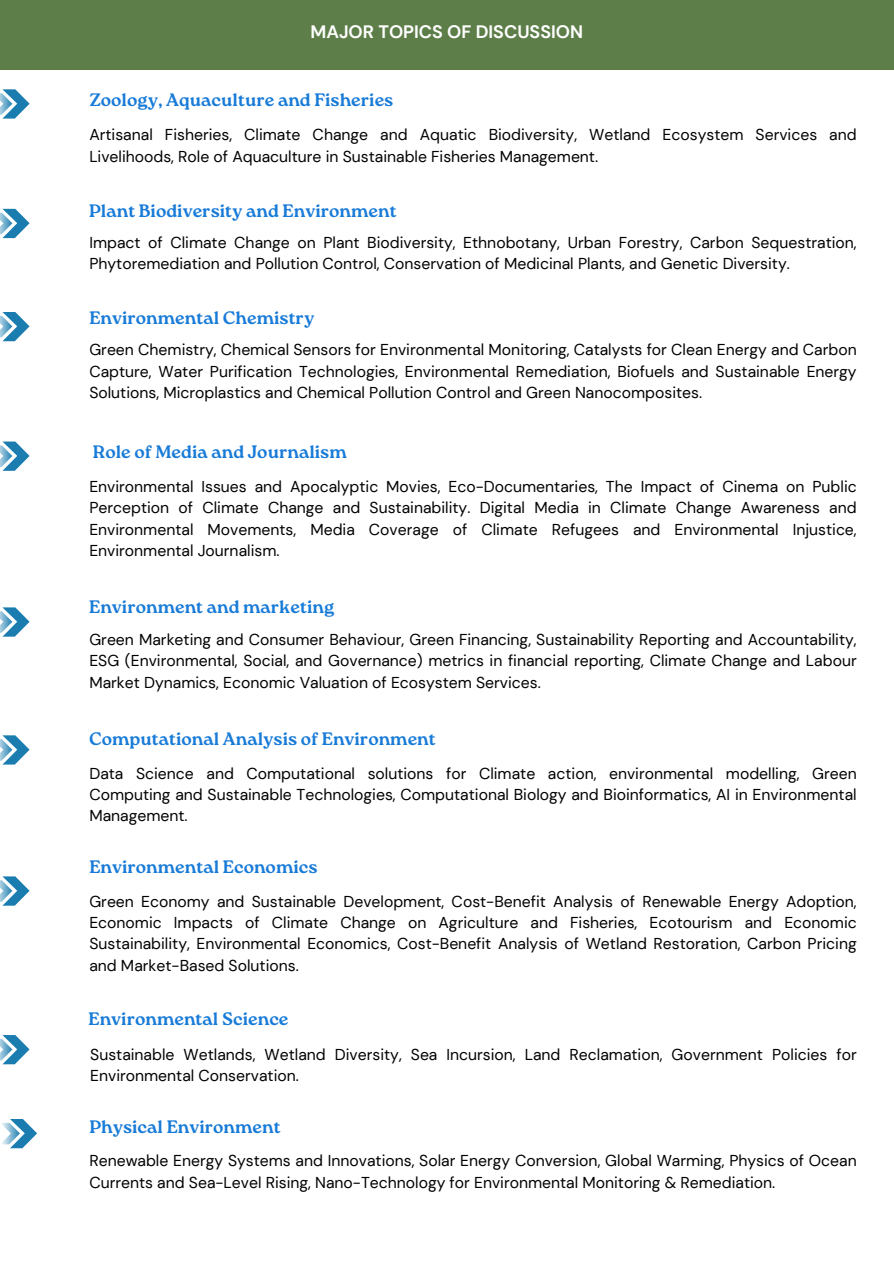
<style>
.page{position:relative;width:894px;height:1264px;background:#fff}
.page>*{position:absolute;margin:0;border:0;box-sizing:border-box;transform-origin:0 0}
.t1{font:700 18px "Roca One";color:#187bd8}
.t2{font:700 18px "DM Sans";color:#fff}
.t3{font:15.75px/21.3px "DM Sans";color:#000;text-align:justify}
</style>
<div class="page">
<div style="left:0;top:0;width:893px;height:69px;background:#5d7e48"></div>
<svg style="left:0;top:89px;width:30px;height:30px"></svg>
<svg style="left:0;top:209px;width:30px;height:29px"></svg>
<svg style="left:0;top:312px;width:30px;height:29px"></svg>
<svg style="left:0;top:441px;width:30px;height:30px"></svg>
<svg style="left:0;top:607px;width:30px;height:29px"></svg>
<svg style="left:0;top:735px;width:30px;height:29px"></svg>
<svg style="left:0;top:876px;width:30px;height:29px"></svg>
<svg style="left:0;top:1035px;width:30px;height:29px"></svg>
<svg style="left:1px;top:1119px;width:36px;height:29px"></svg>
<p class="t2" style="left:310px;top:20px;width:274px">MAJOR TOPICS OF DISCUSSION</p>
<p class="t1" style="left:89px;top:90px;width:305px">Zoology, Aquaculture and Fisheries</p>
<p class="t3" style="left:89px;top:124px;width:768px">Artisanal Fisheries, Climate Change and Aquatic Biodiversity, Wetland Ecosystem Services and<br>Livelihoods, Role of Aquaculture in Sustainable Fisheries Management.</p>
<p class="t1" style="left:89px;top:200px;width:309px">Plant Biodiversity and Environment</p>
<p class="t3" style="left:89px;top:232px;width:768px">Impact of Climate Change on Plant Biodiversity, Ethnobotany, Urban Forestry, Carbon Sequestration,<br>Phytoremediation and Pollution Control, Conservation of Medicinal Plants, and Genetic Diversity.</p>
<p class="t1" style="left:89px;top:307px;width:226px">Environmental Chemistry</p>
<p class="t3" style="left:89px;top:339px;width:768px">Green Chemistry, Chemical Sensors for Environmental Monitoring, Catalysts for Clean Energy and Carbon Capture, Water Purification Technologies, Environmental Remediation, Biofuels and Sustainable Energy Solutions, Microplastics and Chemical Pollution Control and Green Nanocomposites.</p>
<p class="t1" style="left:93px;top:441px;width:255px">Role of Media and Journalism</p>
<p class="t3" style="left:89px;top:476px;width:768px">Environmental Issues and Apocalyptic Movies, Eco-Documentaries, The Impact of Cinema on Public Perception of Climate Change and Sustainability. Digital Media in Climate Change Awareness and Environmental Movements, Media Coverage of Climate Refugees and Environmental Injustice, Environmental Journalism.</p>
<p class="t1" style="left:89px;top:596px;width:246px">Environment and marketing</p>
<p class="t3" style="left:89px;top:628px;width:768px">Green Marketing and Consumer Behaviour, Green Financing, Sustainability Reporting and Accountability, ESG (Environmental, Social, and Governance) metrics in financial reporting, Climate Change and Labour Market Dynamics, Economic Valuation of Ecosystem Services.</p>
<p class="t1" style="left:89px;top:728px;width:348px">Computational Analysis of Environment</p>
<p class="t3" style="left:89px;top:762px;width:768px">Data Science and Computational solutions for Climate action, environmental modelling, Green Computing and Sustainable Technologies, Computational Biology and Bioinformatics, AI in Environmental Management.</p>
<p class="t1" style="left:89px;top:856px;width:229px">Environmental Economics</p>
<p class="t3" style="left:89px;top:890px;width:768px">Green Economy and Sustainable Development, Cost-Benefit Analysis of Renewable Energy Adoption, Economic Impacts of Climate Change on Agriculture and Fisheries, Ecotourism and Economic Sustainability, Environmental Economics, Cost-Benefit Analysis of Wetland Restoration, Carbon Pricing and Market-Based Solutions.</p>
<p class="t1" style="left:88px;top:1008px;width:201px">Environmental Science</p>
<p class="t3" style="left:90px;top:1043px;width:767px">Sustainable Wetlands, Wetland Diversity, Sea Incursion, Land Reclamation, Government Policies for<br>Environmental Conservation.</p>
<p class="t1" style="left:89px;top:1116px;width:193px">Physical Environment</p>
<p class="t3" style="left:89px;top:1150px;width:768px">Renewable Energy Systems and Innovations, Solar Energy Conversion, Global Warming, Physics of Ocean<br>Currents and Sea-Level Rising, Nano-Technology for Environmental Monitoring &amp; Remediation.</p>
</div>
